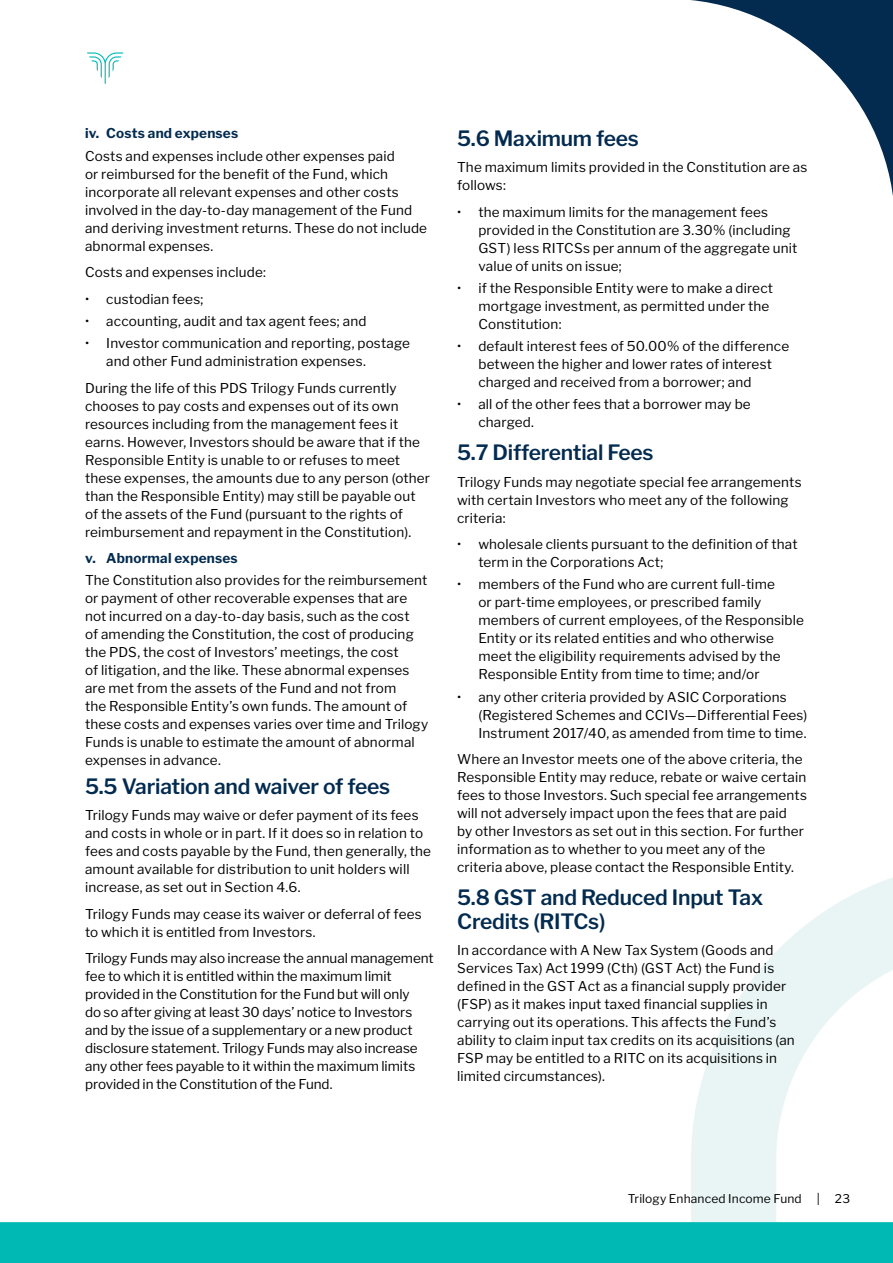
<style>
.page{position:relative;width:893px;height:1263px;background:#fff}
.page>*{position:absolute;margin:0;border:0;box-sizing:border-box;transform-origin:0 0}
.t1{font:600 21px/24px "Libre Franklin";letter-spacing:-.01em;color:#032b4f}
.t2{font:13.5px/18px "Libre Franklin";letter-spacing:.01em;color:#000}
.t3{font:700 13.5px "Libre Franklin";letter-spacing:.015em;color:#032b4f}
.t4{font:12px "Libre Franklin";letter-spacing:.01em;color:#000}
</style>
<div class="page">
<svg style="left:691px;top:877px;width:202px;height:289px"></svg>
<svg style="left:0;top:1166px;width:893px;height:97px"></svg>
<svg style="left:690px;top:0;width:203px;height:196px"></svg>
<svg style="left:87px;top:52px;width:37px;height:32px"></svg>
<p class="t3" style="left:85px;top:123px;width:155px">iv. Costs and expenses</p>
<p class="t2" style="left:85px;top:146px;width:344px">Costs and expenses include other expenses paid<br>or reimbursed for the benefit of the Fund, which incorporate all relevant expenses and other costs involved in the day-to-day management of the Fund and deriving investment returns. These do not include abnormal expenses.</p>
<p class="t2" style="left:85px;top:262px;width:182px">Costs and expenses include:</p>
<p class="t2" style="left:85px;top:289px;width:120px">• custodian fees;</p>
<p class="t2" style="left:85px;top:311px;width:283px">• accounting, audit and tax agent fees; and</p>
<p class="t2" style="left:106px;top:333px;width:305px;text-indent:-21px">• Investor communication and reporting, postage and other Fund administration expenses.</p>
<p class="t2" style="left:85px;top:378px;width:347px">During the life of this PDS Trilogy Funds currently chooses to pay costs and expenses out of its own resources including from the management fees it earns. However, Investors should be aware that if the Responsible Entity is unable to or refuses to meet these expenses, the amounts due to any person (other than the Responsible Entity) may still be payable out of the assets of the Fund (pursuant to the rights of reimbursement and repayment in the Constitution).</p>
<p class="t3" style="left:85px;top:548px;width:154px">v. Abnormal expenses</p>
<p class="t2" style="left:85px;top:570px;width:345px">The Constitution also provides for the reimbursement or payment of other recoverable expenses that are not incurred on a day-to-day basis, such as the cost<br>of amending the Constitution, the cost of producing the PDS, the cost of Investors’ meetings, the cost<br>of litigation, and the like. These abnormal expenses are met from the assets of the Fund and not from<br>the Responsible Entity’s own funds. The amount of these costs and expenses varies over time and Trilogy Funds is unable to estimate the amount of abnormal expenses in advance.</p>
<h1 class="t1" style="left:85px;top:772px;width:307px">5.5 Variation and waiver of fees</h1>
<p class="t2" style="left:85px;top:805px;width:348px">Trilogy Funds may waive or defer payment of its fees and costs in whole or in part. If it does so in relation to fees and costs payable by the Fund, then generally, the amount available for distribution to unit holders will increase, as set out in Section 4.6.</p>
<p class="t2" style="left:85px;top:904px;width:338px">Trilogy Funds may cease its waiver or deferral of fees to which it is entitled from Investors.</p>
<p class="t2" style="left:85px;top:948px;width:350px">Trilogy Funds may also increase the annual management fee to which it is entitled within the maximum limit provided in the Constitution for the Fund but will only<br>do so after giving at least 30 days’ notice to Investors and by the issue of a supplementary or a new product disclosure statement. Trilogy Funds may also increase any other fees payable to it within the maximum limits provided in the Constitution of the Fund.</p>
<h1 class="t1" style="left:457px;top:124px;width:183px">5.6 Maximum fees</h1>
<p class="t2" style="left:457px;top:157px;width:352px">The maximum limits provided in the Constitution are as follows:</p>
<p class="t2" style="left:478px;top:202px;width:320px;text-indent:-21px">• the maximum limits for the management fees provided in the Constitution are 3.30% (including GST) less RITCSs per annum of the aggregate unit value of units on issue;</p>
<p class="t2" style="left:478px;top:278px;width:296px;text-indent:-21px">• if the Responsible Entity were to make a direct mortgage investment, as permitted under the<br>Constitution:</p>
<p class="t2" style="left:478px;top:336px;width:312px;text-indent:-21px">• default interest fees of 50.00% of the difference between the higher and lower rates of interest charged and received from a borrower; and</p>
<p class="t2" style="left:478px;top:394px;width:274px;text-indent:-21px">• all of the other fees that a borrower may be charged.</p>
<h1 class="t1" style="left:457px;top:438px;width:198px">5.7 Differential Fees</h1>
<p class="t2" style="left:457px;top:471px;width:346px">Trilogy Funds may negotiate special fee arrangements with certain Investors who meet any of the following criteria:</p>
<p class="t2" style="left:478px;top:534px;width:321px;text-indent:-21px">• wholesale clients pursuant to the definition of that term in the Corporations Act;</p>
<p class="t2" style="left:478px;top:574px;width:327px;text-indent:-21px">• members of the Fund who are current full-time<br>or part-time employees, or prescribed family members of current employees, of the Responsible Entity or its related entities and who otherwise meet the eligibility requirements advised by the Responsible Entity from time to time; and/or</p>
<p class="t2" style="left:478px;top:686px;width:330px;text-indent:-21px">• any other criteria provided by ASIC Corporations (Registered Schemes and CCIVs—Differential Fees)<br>Instrument 2017/40, as amended from time to time.</p>
<p class="t2" style="left:457px;top:749px;width:351px">Where an Investor meets one of the above criteria, the Responsible Entity may reduce, rebate or waive certain fees to those Investors. Such special fee arrangements will not adversely impact upon the fees that are paid<br>by other Investors as set out in this section. For further information as to whether to you meet any of the criteria above, please contact the Responsible Entity.</p>
<h1 class="t1" style="left:457px;top:883px;width:307px">5.8 GST and Reduced Input Tax<br>Credits (RITCs)</h1>
<p class="t2" style="left:457px;top:940px;width:339px">In accordance with A New Tax System (Goods and Services Tax) Act 1999 (Cth) (GST Act) the Fund is defined in the GST Act as a financial supply provider (FSP) as it makes input taxed financial supplies in carrying out its operations. This affects the Fund’s ability to claim input tax credits on its acquisitions (an FSP may be entitled to a RITC on its acquisitions in limited circumstances).</p>
<p class="t4" style="left:628px;top:1190px;width:224px">Trilogy Enhanced Income Fund | 23</p>
</div>
